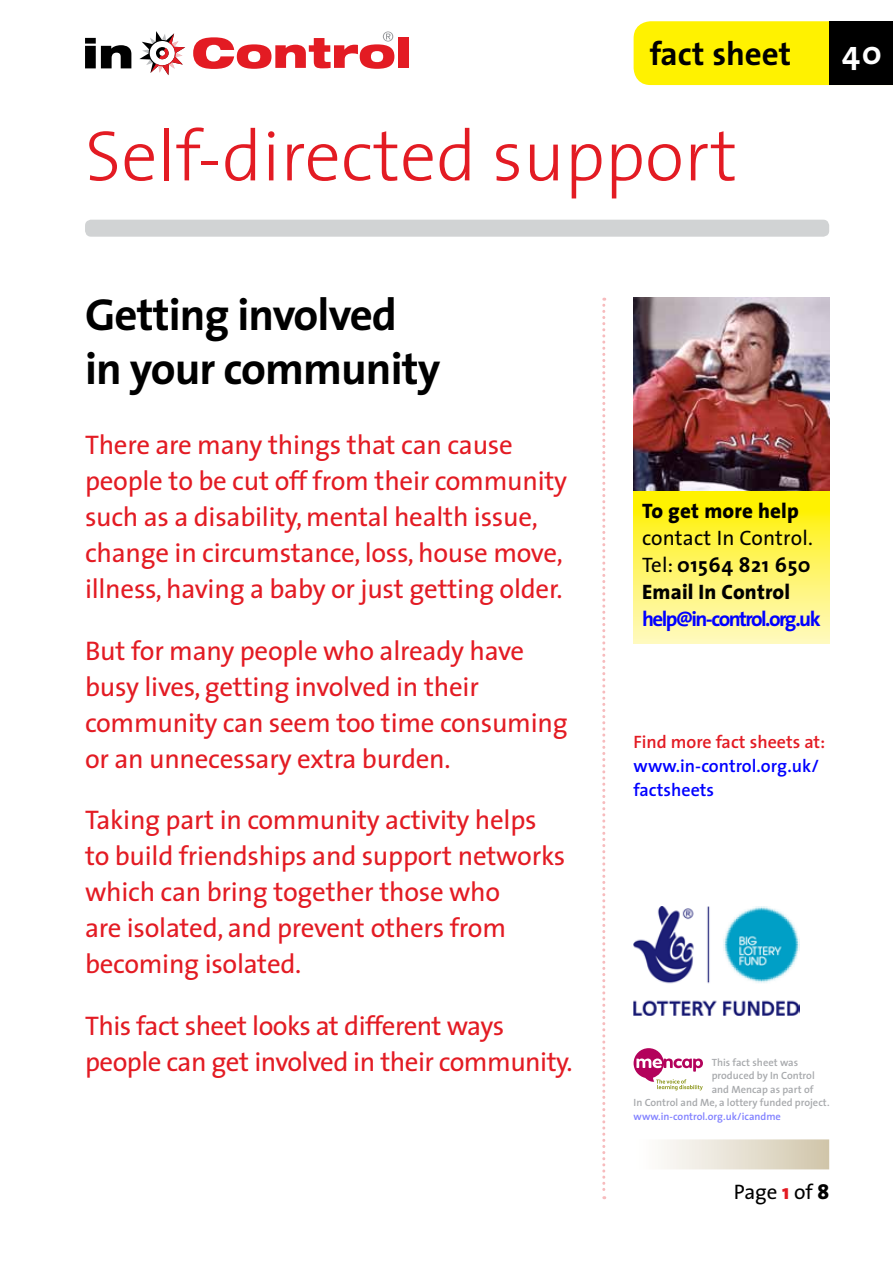
<style>
.page{position:relative;width:893px;height:1263px;background:#fff}
.page>*{position:absolute;margin:0;border:0;box-sizing:border-box;transform-origin:0 0}
.t1{font:300 72px "The Sans";color:#e31b23}
.t2{font:700 45px/54px "The Sans";letter-spacing:-.02em;color:#000}
.t3{font:700 33px "The Sans";color:#000}
.t4{font:700 33px "The Sans";color:#fff}
.t5{font:27px/36px "The Sans";letter-spacing:-.01em;color:#e31b23}
.t6{font:21px/27px "The Sans";color:#000;text-align:justify}
.t7{font:700 21px "The Sans";letter-spacing:-.075em;color:#00f}
.t8{font:800 21px "The Sans";letter-spacing:.01em;color:#000}
.t9{font:600 18px/24px "The Sans";color:#00f}
.t10{font:600 18px "The Sans";color:#e31b23}
.t11{font:600 10.5px "The Sans";color:#a7a9ac}
.t12{font:600 10.5px "The Sans";color:#8080ff}
.s1{font-weight:700}
.s2{font-weight:800}
.s3{font-weight:800;color:#e31b23}
</style>
<div class="page">
<svg style="left:602px;top:298px;width:3px;height:901px"></svg>
<svg style="left:85px;top:38px;width:46px;height:30px"></svg>
<div style="left:398px;top:37px;width:11px;height:31px;background:#e31b23"></div>
<svg style="left:139px;top:31px;width:46px;height:44px"></svg>
<svg style="left:193px;top:31px;width:201px;height:38px"></svg>
<div style="left:85px;top:220px;width:744px;height:17px;background:#d1d3d4;border-radius:6px"></div>
<div style="left:634px;top:21px;width:195px;height:64px;background:#fff200"></div>
<div style="left:650px;top:41px;width:142px;height:24px;background:#fff200"></div>
<div style="left:829px;top:21px;width:64px;height:64px;background:#000"></div>
<svg style="left:634px;top:490px;width:195px;height:153px;background:#fef35e"></svg>
<img style="left:634px;top:298px;width:195px;height:192px">
<div style="left:634px;top:1139px;width:195px;height:30px;background:linear-gradient(to right,#fff,#d1c6ab)"></div>
<svg style="left:634px;top:1048px;width:69px;height:42px"></svg>
<img style="left:634px;top:907px;width:166px;height:109px">
<p class="t3" style="left:650px;top:26px;width:143px">fact sheet</p>
<h1 class="t1" style="left:85px;top:96px;width:654px">Self-directed support</h1>
<p class="t4" style="left:842px;top:25px;width:41px">40</p>
<h2 class="t2" style="left:85px;top:287px;width:357px">Getting involved in your community</h2>
<p class="t5" style="left:85px;top:426px;width:484px">There are many things that can cause people to be cut off from their community such as a disability, mental health issue, change in circumstance, loss, house move, illness, having a baby or just getting older.</p>
<p class="t5" style="left:85px;top:632px;width:484px">But for many people who already have busy lives, getting involved in their community can seem too time consuming or an unnecessary extra burden.</p>
<p class="t5" style="left:85px;top:801px;width:482px">Taking part in community activity helps to build friendships and support networks which can bring together those who<br>are isolated, and prevent others from becoming isolated.</p>
<p class="t5" style="left:85px;top:1007px;width:489px">This fact sheet looks at different ways people can get involved in their community.</p>
<p class="t8" style="left:642px;top:493px;width:158px">To get more help</p>
<p class="t6" style="left:642px;top:524px;width:172px">contact In Control.<br>Tel: <span class="s1">01564 821 650<br></span><span class="s2">Email In Control</span></p>
<p class="t7" style="left:642px;top:601px;width:180px">help@in-control.org.uk</p>
<p class="t10" style="left:634px;top:727px;width:193px">Find more fact sheets at:</p>
<p class="t9" style="left:634px;top:753px;width:187px">www.in-control.org.uk/ factsheets</p>
<p class="t11" style="left:712px;top:1053px;width:88px">This fact sheet was</p>
<p class="t11" style="left:712px;top:1067px;width:105px">produced by In Control</p>
<p class="t11" style="left:712px;top:1080px;width:103px">and Mencap as part of</p>
<p class="t11" style="left:634px;top:1094px;width:198px">In Control and Me, a lottery funded project.</p>
<p class="t12" style="left:634px;top:1107px;width:149px">www.in-control.org.uk/icandme</p>
<p class="t6" style="left:734px;top:1178px;width:97px">Page <span class="s3">1</span> of <span class="s2">8</span></p>
</div>
